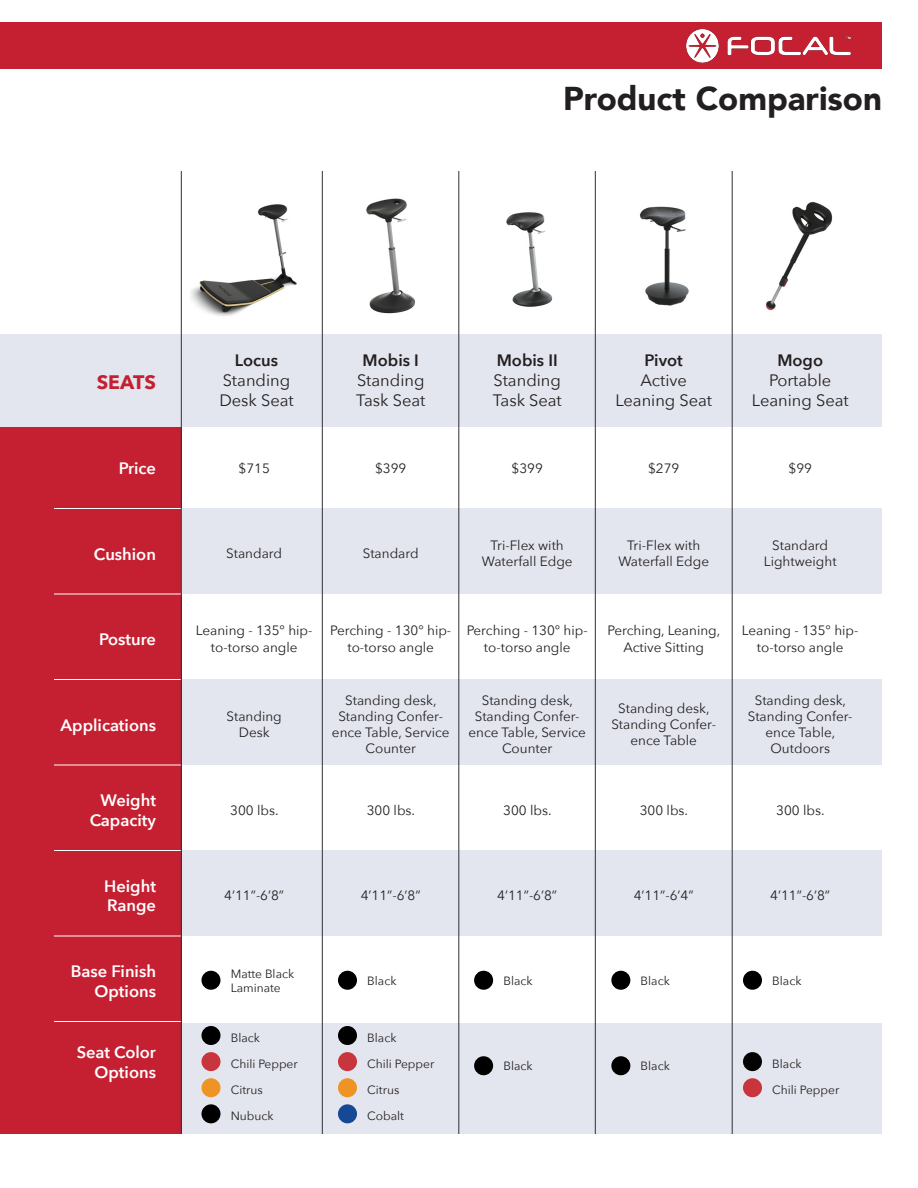
<style>
.page{position:relative;width:918px;height:1188px;background:#fff}
.page>*{position:absolute;margin:0;border:0;box-sizing:border-box;transform-origin:0 0}
.t1{font:900 33px "Avenir";color:#231f20}
.t2{font:700 19.5px "Avenir Next";color:#c52031}
.t3{font:600 16.5px "Avenir Next";color:#fff}
.t4{font:16.5px "Avenir Next";color:#231f20}
.t5{font:600 16.5px "Avenir Next";color:#231f20}
.t6{font:13.5px/16.2px "Avenir Next";color:#231f20;text-align:center}
.t7{font:12px "Avenir Next";color:#231f20}
</style>
<div class="page">
<div style="left:182px;top:1023px;width:700px;height:111px;background:#e4e6ef"></div>
<div style="left:182px;top:850px;width:700px;height:86px;background:#e4e6ef"></div>
<div style="left:182px;top:680px;width:700px;height:85px;background:#e4e6ef"></div>
<div style="left:0;top:423px;width:181px;height:711px;background:#c52031"></div>
<div style="left:182px;top:508px;width:700px;height:86px;background:#e4e6ef"></div>
<div style="left:0;top:334px;width:881px;height:93px;background:#e4e6ef"></div>
<img style="left:190px;top:204px;width:107px;height:112px">
<img style="left:366px;top:198px;width:49px;height:116px">
<img style="left:506px;top:212px;width:47px;height:95px">
<img style="left:639px;top:206px;width:50px;height:100px">
<img style="left:765px;top:201px;width:68px;height:110px">
<div style="left:201px;top:1026px;width:19px;height:19px;background:#000;border-radius:50%"></div>
<div style="left:201px;top:1052px;width:19px;height:19px;background:#c8353d;border-radius:50%"></div>
<div style="left:201px;top:1078px;width:19px;height:19px;background:#ed9425;border-radius:50%"></div>
<div style="left:201px;top:1104px;width:19px;height:19px;background:#000;border-radius:50%"></div>
<div style="left:338px;top:1026px;width:19px;height:19px;background:#000;border-radius:50%"></div>
<div style="left:338px;top:1052px;width:19px;height:19px;background:#c8353d;border-radius:50%"></div>
<div style="left:338px;top:1078px;width:19px;height:19px;background:#ed9425;border-radius:50%"></div>
<div style="left:338px;top:1104px;width:19px;height:19px;background:#154895;border-radius:50%"></div>
<div style="left:474px;top:1056px;width:19px;height:19px;background:#000;border-radius:50%"></div>
<div style="left:201px;top:971px;width:19px;height:19px;background:#000;border-radius:50%"></div>
<div style="left:338px;top:971px;width:19px;height:19px;background:#000;border-radius:50%"></div>
<div style="left:474px;top:971px;width:19px;height:19px;background:#000;border-radius:50%"></div>
<div style="left:611px;top:971px;width:19px;height:19px;background:#000;border-radius:50%"></div>
<div style="left:743px;top:971px;width:19px;height:19px;background:#000;border-radius:50%"></div>
<div style="left:611px;top:1056px;width:19px;height:19px;background:#000;border-radius:50%"></div>
<div style="left:743px;top:1052px;width:19px;height:19px;background:#040503;border-radius:50%"></div>
<div style="left:743px;top:1078px;width:19px;height:19px;background:#c8353d;border-radius:50%"></div>
<hr style="left:54px;top:508px;width:127px;height:1px;background:#fff">
<hr style="left:54px;top:594px;width:127px;height:1px;background:#fff">
<hr style="left:54px;top:679px;width:127px;height:1px;background:#fff">
<hr style="left:54px;top:765px;width:127px;height:1px;background:#fff">
<hr style="left:54px;top:850px;width:127px;height:1px;background:#fff">
<hr style="left:54px;top:936px;width:127px;height:1px;background:#fff">
<hr style="left:54px;top:1021px;width:127px;height:1px;background:#fff">
<hr style="left:181px;top:171px;width:1px;height:963px;background:#302f36">
<hr style="left:322px;top:171px;width:1px;height:963px;background:#302f36">
<hr style="left:459px;top:171px;width:1px;height:963px;background:#302f36">
<hr style="left:595px;top:171px;width:1px;height:963px;background:#302f36">
<hr style="left:732px;top:171px;width:1px;height:963px;background:#302f36">
<div style="left:0;top:22px;width:882px;height:47px;background:#c52031"></div>
<img style="left:686px;top:30px;width:164px;height:33px">
<p class="t1" style="left:563px;top:70px;width:320px">Product Comparison</p>
<p class="t2" style="left:97px;top:366px;width:61px">SEATS</p>
<p class="t3" style="left:119px;top:454px;width:39px">Price</p>
<p class="t3" style="left:94px;top:540px;width:64px">Cushion</p>
<p class="t3" style="left:99px;top:625px;width:58px">Posture</p>
<p class="t3" style="left:61px;top:711px;width:97px">Applications</p>
<p class="t3" style="left:100px;top:786px;width:57px">Weight</p>
<p class="t3" style="left:90px;top:806px;width:68px">Capacity</p>
<p class="t3" style="left:104px;top:872px;width:53px">Height</p>
<p class="t3" style="left:107px;top:892px;width:50px">Range</p>
<p class="t3" style="left:71px;top:957px;width:87px">Base Finish</p>
<p class="t3" style="left:95px;top:977px;width:63px">Options</p>
<p class="t3" style="left:77px;top:1038px;width:81px">Seat Color</p>
<p class="t3" style="left:95px;top:1058px;width:63px">Options</p>
<p class="t5" style="left:235px;top:346px;width:45px">Locus</p>
<p class="t4" style="left:223px;top:366px;width:69px">Standing</p>
<p class="t4" style="left:219px;top:386px;width:76px">Desk Seat</p>
<p class="t5" style="left:363px;top:346px;width:58px">Mobis I</p>
<p class="t4" style="left:357px;top:366px;width:69px">Standing</p>
<p class="t4" style="left:356px;top:386px;width:71px">Task Seat</p>
<p class="t5" style="left:497px;top:346px;width:62px">Mobis II</p>
<p class="t4" style="left:494px;top:366px;width:69px">Standing</p>
<p class="t4" style="left:493px;top:386px;width:71px">Task Seat</p>
<p class="t5" style="left:645px;top:346px;width:40px">Pivot</p>
<p class="t4" style="left:640px;top:366px;width:48px">Active</p>
<p class="t4" style="left:615px;top:386px;width:98px">Leaning Seat</p>
<p class="t5" style="left:777px;top:346px;width:47px">Mogo</p>
<p class="t4" style="left:769px;top:366px;width:64px">Portable</p>
<p class="t4" style="left:752px;top:386px;width:98px">Leaning Seat</p>
<p class="t6" style="left:239px;top:459px;width:33px">$715</p>
<p class="t6" style="left:375px;top:459px;width:33px">$399</p>
<p class="t6" style="left:512px;top:459px;width:33px">$399</p>
<p class="t6" style="left:648px;top:459px;width:33px">$279</p>
<p class="t6" style="left:789px;top:459px;width:25px">$99</p>
<p class="t6" style="left:226px;top:545px;width:57px">Standard</p>
<p class="t6" style="left:363px;top:545px;width:57px">Standard</p>
<p class="t6" style="left:491px;top:537px;width:75px">Tri-Flex with</p>
<p class="t6" style="left:482px;top:553px;width:92px">Waterfall Edge</p>
<p class="t6" style="left:627px;top:537px;width:75px">Tri-Flex with</p>
<p class="t6" style="left:618px;top:553px;width:92px">Waterfall Edge</p>
<p class="t6" style="left:772px;top:537px;width:57px">Standard</p>
<p class="t6" style="left:764px;top:553px;width:74px">Lightweight</p>
<p class="t6" style="left:196px;top:622px;width:118px">Leaning - 135° hip&shy;to-torso angle</p>
<p class="t6" style="left:330px;top:622px;width:123px">Perching - 130° hip&shy;to-torso angle</p>
<p class="t6" style="left:467px;top:622px;width:123px">Perching - 130° hip&shy;to-torso angle</p>
<p class="t6" style="left:608px;top:622px;width:114px">Perching, Leaning,<br>Active Sitting</p>
<p class="t6" style="left:742px;top:622px;width:118px">Leaning - 135° hip&shy;to-torso angle</p>
<p class="t6" style="left:227px;top:708px;width:57px">Standing</p>
<p class="t6" style="left:239px;top:724px;width:32px">Desk</p>
<p class="t6" style="left:332px;top:691px;width:119px">Standing desk,<br>Standing Confer&shy;ence Table, Service<br>Counter</p>
<p class="t6" style="left:468px;top:691px;width:119px">Standing desk,<br>Standing Confer&shy;ence Table, Service<br>Counter</p>
<p class="t6" style="left:611px;top:699px;width:106px">Standing desk,<br>Standing Confer&shy;ence Table</p>
<p class="t6" style="left:748px;top:691px;width:106px">Standing desk,<br>Standing Confer&shy;ence Table,</p>
<p class="t6" style="left:770px;top:740px;width:61px">Outdoors</p>
<p class="t6" style="left:230px;top:801px;width:50px">300 lbs.</p>
<p class="t6" style="left:367px;top:801px;width:50px">300 lbs.</p>
<p class="t6" style="left:503px;top:801px;width:50px">300 lbs.</p>
<p class="t6" style="left:640px;top:801px;width:50px">300 lbs.</p>
<p class="t6" style="left:776px;top:801px;width:50px">300 lbs.</p>
<p class="t6" style="left:224px;top:887px;width:61px">4’11”-6’8”</p>
<p class="t6" style="left:361px;top:887px;width:61px">4’11”-6’8”</p>
<p class="t6" style="left:497px;top:887px;width:61px">4’11”-6’8”</p>
<p class="t6" style="left:634px;top:887px;width:61px">4’11”-6’4”</p>
<p class="t6" style="left:770px;top:887px;width:61px">4’11”-6’8”</p>
<p class="t7" style="left:231px;top:963px;width:65px">Matte Black</p>
<p class="t7" style="left:231px;top:978px;width:52px">Laminate</p>
<p class="t7" style="left:231px;top:1027px;width:31px">Black</p>
<p class="t7" style="left:231px;top:1053px;width:69px">Chili Pepper</p>
<p class="t7" style="left:231px;top:1079px;width:34px">Citrus</p>
<p class="t7" style="left:231px;top:1106px;width:44px">Nubuck</p>
<p class="t7" style="left:367px;top:970px;width:31px">Black</p>
<p class="t7" style="left:503px;top:970px;width:31px">Black</p>
<p class="t7" style="left:641px;top:970px;width:31px">Black</p>
<p class="t7" style="left:772px;top:970px;width:31px">Black</p>
<p class="t7" style="left:367px;top:1027px;width:31px">Black</p>
<p class="t7" style="left:367px;top:1053px;width:69px">Chili Pepper</p>
<p class="t7" style="left:367px;top:1079px;width:34px">Citrus</p>
<p class="t7" style="left:367px;top:1106px;width:38px">Cobalt</p>
<p class="t7" style="left:503px;top:1056px;width:31px">Black</p>
<p class="t7" style="left:641px;top:1056px;width:31px">Black</p>
<p class="t7" style="left:772px;top:1053px;width:31px">Black</p>
<p class="t7" style="left:772px;top:1079px;width:69px">Chili Pepper</p>
</div>
